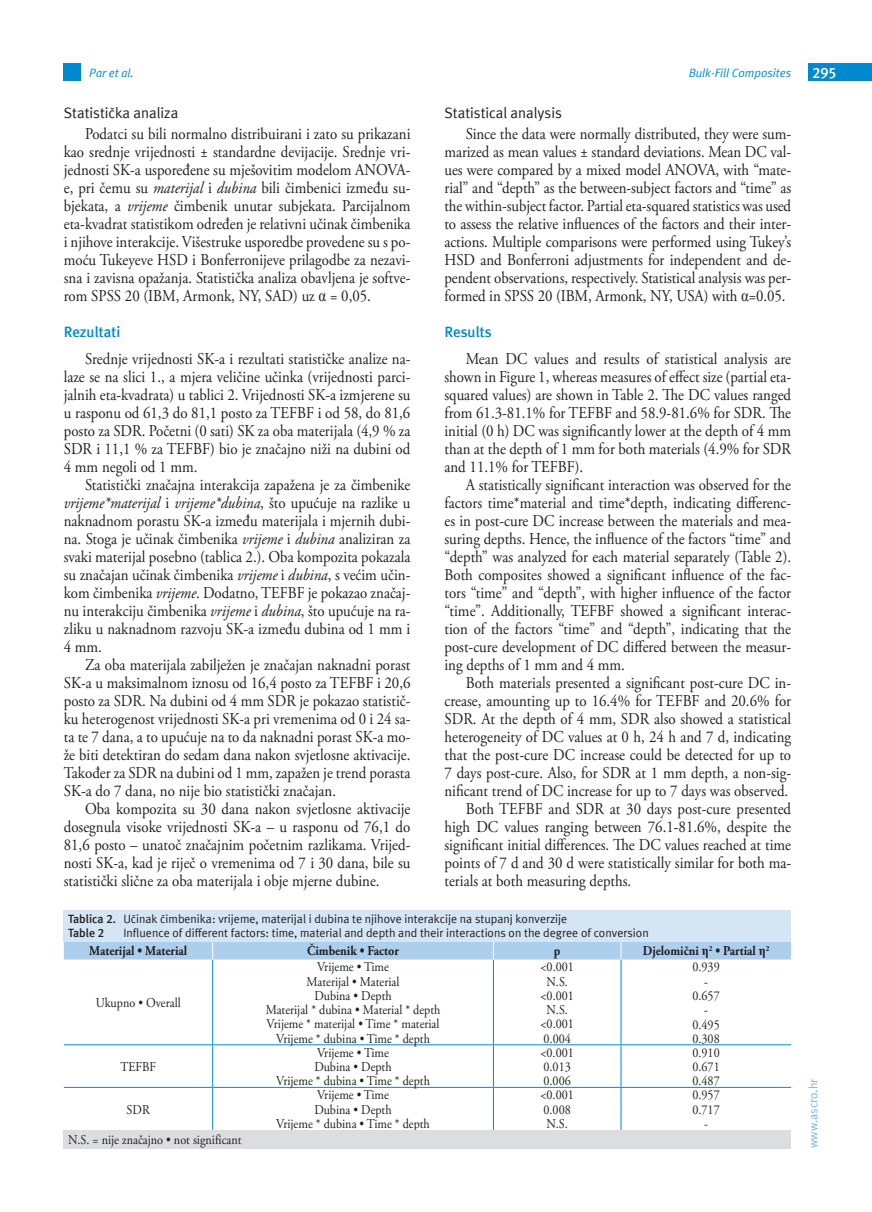
<style>
.page{position:relative;width:872px;height:1212px;background:#fff}
.page>*{position:absolute;margin:0;border:0;box-sizing:border-box;transform-origin:0 0}
.t1{font:16.5px/18px "Adobe Garamond Pro";color:#231f20;text-align:justify;scale:.9 1}
.t2{font:15px "Meta ASC";color:#231f20}
.t3{font:700 15px "Meta ASC";color:#0089cf}
.t4{font:700 15px "Meta ASC";color:#fff}
.t5{font:13.5px/14.2px "Adobe Garamond Pro";color:#231f20;text-align:center;scale:.9 1}
.t6{font:700 13.5px "Adobe Garamond Pro";color:#231f20;scale:.9 1}
.t7{font:12px/13.5px "Meta ASC";color:#231f20}
.t8{font:italic 12px "Meta ASC";color:#0089cf}
.t9{font:12px "Meta ASC";color:#77b6e4}
.s1{font-family:"Times New Roman"}
.s2{font-style:italic}
.s3{font-weight:700}
</style>
<div class="page">
<div style="left:64px;top:64px;width:17px;height:17px;background:#0089cf"></div>
<div style="left:808px;top:64px;width:64px;height:17px;background:#0089cf"></div>
<hr style="left:212px;top:959px;width:1px;height:85px;background:#0089cf">
<hr style="left:493px;top:959px;width:1px;height:85px;background:#0089cf">
<hr style="left:620px;top:959px;width:1px;height:85px;background:#0089cf">
<hr style="left:64px;top:1044px;width:149px;height:1px;background:#0089cf">
<hr style="left:213px;top:1044px;width:280px;height:1px;background:#0089cf">
<hr style="left:212px;top:1045px;width:1px;height:42px;background:#0089cf">
<hr style="left:493px;top:1044px;width:128px;height:1px;background:#0089cf">
<hr style="left:493px;top:1045px;width:1px;height:42px;background:#0089cf">
<hr style="left:621px;top:1044px;width:170px;height:1px;background:#0089cf">
<hr style="left:620px;top:1045px;width:1px;height:42px;background:#0089cf">
<hr style="left:64px;top:1087px;width:149px;height:1px;background:#0089cf">
<hr style="left:213px;top:1087px;width:280px;height:1px;background:#0089cf">
<hr style="left:212px;top:1088px;width:1px;height:42px;background:#0089cf">
<hr style="left:493px;top:1087px;width:128px;height:1px;background:#0089cf">
<hr style="left:493px;top:1088px;width:1px;height:42px;background:#0089cf">
<hr style="left:621px;top:1087px;width:170px;height:1px;background:#0089cf">
<hr style="left:620px;top:1088px;width:1px;height:42px;background:#0089cf">
<div style="left:64px;top:941px;width:727px;height:18px;background:#accfed"></div>
<div style="left:64px;top:910px;width:727px;height:31px;background:#d4e6f6"></div>
<div style="left:64px;top:1130px;width:727px;height:18px;background:#dcdddf"></div>
<p class="t8" style="left:89px;top:66px;width:46px">Par et al.</p>
<p class="t8" style="left:688px;top:66px;width:104px">Bulk-Fill Composites</p>
<p class="t4" style="left:812px;top:64px;width:26px">295</p>
<p class="t2" style="left:444px;top:104px;width:119px">Statistical analysis</p>
<p class="t1" style="left:444px;top:125px;width:387px;text-indent:21px">Since the data were normally distributed, they were sum&shy;marized as mean values ± standard deviations. Mean DC val&shy;ues were compared by a mixed model ANOVA, with “mate&shy;rial” and “depth” as the between-subject factors and “time” as the within-subject factor. Partial eta-squared statistics was used to assess the relative influences of the factors and their inter&shy;actions. Multiple comparisons were performed using Tukey’s HSD and Bonferroni adjustments for independent and de&shy;pendent observations, respectively. Statistical analysis was per&shy;formed in SPSS 20 (IBM, Armonk, NY, USA) with <span class="s1">α</span>=0.05.</p>
<p class="t3" style="left:444px;top:323px;width:49px">Results</p>
<p class="t1" style="left:444px;top:350px;width:387px;text-indent:21px">Mean DC values and results of statistical analysis are shown in Figure 1, whereas measures of effect size (partial eta&shy;squared values) are shown in Table 2. The DC values ranged from 61.3-81.1% for TEFBF and 58.9-81.6% for SDR. The initial (0 h) DC was significantly lower at the depth of 4 mm than at the depth of 1 mm for both materials (4.9% for SDR and 11.1% for TEFBF).</p>
<p class="t1" style="left:444px;top:476px;width:387px;text-indent:21px">A statistically significant interaction was observed for the factors time*material and time*depth, indicating differenc&shy;es in post-cure DC increase between the materials and mea&shy;suring depths. Hence, the influence of the factors “time” and “depth” was analyzed for each material separately (Table 2).<br>Both composites showed a significant influence of the fac&shy;tors “time” and “depth”, with higher influence of the factor “time”. Additionally, TEFBF showed a significant interac&shy;tion of the factors “time” and “depth”, indicating that the post-cure development of DC differed between the measur&shy;ing depths of 1 mm and 4 mm.</p>
<p class="t1" style="left:466px;top:674px;width:363px">Both materials presented a significant post-cure DC in-</p>
<p class="t1" style="left:444px;top:692px;width:387px">crease, amounting up to 16.4% for TEFBF and 20.6% for</p>
<p class="t1" style="left:444px;top:710px;width:387px">SDR. At the depth of 4 mm, SDR also showed a statistical</p>
<p class="t1" style="left:444px;top:728px;width:387px">heterogeneity of DC values at 0 h, 24 h and 7 d, indicating</p>
<p class="t1" style="left:444px;top:746px;width:386px">that the post-cure DC increase could be detected for up to</p>
<p class="t1" style="left:444px;top:764px;width:387px">7 days post-cure. Also, for SDR at 1 mm depth, a non-sig-</p>
<p class="t1" style="left:444px;top:782px;width:383px">nificant trend of DC increase for up to 7 days was observed.</p>
<p class="t1" style="left:466px;top:800px;width:363px">Both TEFBF and SDR at 30 days post-cure presented</p>
<p class="t1" style="left:444px;top:818px;width:387px">high DC values ranging between 76.1-81.6%, despite the</p>
<p class="t1" style="left:444px;top:836px;width:386px">significant initial differences. The DC values reached at time</p>
<p class="t1" style="left:444px;top:854px;width:387px">points of 7 d and 30 d were statistically similar for both ma-</p>
<p class="t1" style="left:444px;top:872px;width:209px">terials at both measuring depths.</p>
<p class="t2" style="left:64px;top:104px;width:116px">Statistička analiza</p>
<p class="t1" style="left:64px;top:125px;width:387px;text-indent:21px">Podatci su bili normalno distribuirani i zato su prikazani kao srednje vrijednosti ± standardne devijacije. Srednje vri&shy;jednosti SK-a uspoređene su mješovitim modelom ANOVA&shy;e, pri čemu su <span class="s2">materijal</span> i <span class="s2">dubina</span> bili čimbenici između su&shy;bjekata, a <span class="s2">vrijeme</span> čimbenik unutar subjekata. Parcijalnom eta-kvadrat statistikom određen je relativni učinak čimbenika i njihove interakcije. Višestruke usporedbe provedene su s po&shy;moću Tukeyeve HSD i Bonferronijeve prilagodbe za nezavi&shy;sna i zavisna opažanja. Statistička analiza obavljena je softve&shy;rom SPSS 20 (IBM, Armonk, NY, SAD) uz <span class="s1">α</span> = 0,05.</p>
<p class="t3" style="left:64px;top:323px;width:58px">Rezultati</p>
<p class="t1" style="left:64px;top:350px;width:387px;text-indent:21px">Srednje vrijednosti SK-a i rezultati statističke analize na&shy;laze se na slici 1., a mjera veličine učinka (vrijednosti parci&shy;jalnih eta-kvadrata) u tablici 2. Vrijednosti SK-a izmjerene su u rasponu od 61,3 do 81,1 posto za TEFBF i od 58, do 81,6 posto za SDR. Početni (0 sati) SK za oba materijala (4,9 % za SDR i 11,1 % za TEFBF) bio je značajno niži na dubini od 4 mm negoli od 1 mm.</p>
<p class="t1" style="left:64px;top:476px;width:387px;text-indent:21px">Statistički značajna interakcija zapažena je za čimbenike <span class="s2">vrijeme*materijal</span> i <span class="s2">vrijeme*dubina</span>, što upućuje na razlike u naknadnom porastu SK-a između materijala i mjernih dubi&shy;na. Stoga je učinak čimbenika <span class="s2">vrijeme</span> i <span class="s2">dubina</span> analiziran za svaki materijal posebno (tablica 2.). Oba kompozita pokazala su značajan učinak čimbenika <span class="s2">vrijeme</span> i <span class="s2">dubina</span>, s većim učin&shy;kom čimbenika <span class="s2">vrijeme</span>. Dodatno, TEFBF je pokazao značaj&shy;nu interakciju čimbenika <span class="s2">vrijeme</span> i <span class="s2">dubina</span>, što upućuje na ra&shy;zliku u naknadnom razvoju SK-a između dubina od 1 mm i 4 mm.</p>
<p class="t1" style="left:64px;top:656px;width:387px;text-indent:21px">Za oba materijala zabilježen je značajan naknadni porast SK-a u maksimalnom iznosu od 16,4 posto za TEFBF i 20,6 posto za SDR. Na dubini od 4 mm SDR je pokazao statistič&shy;ku heterogenost vrijednosti SK-a pri vremenima od 0 i 24 sa&shy;ta te 7 dana, a to upućuje na to da naknadni porast SK-a mo&shy;že biti detektiran do sedam dana nakon svjetlosne aktivacije.<br>Također za SDR na dubini od 1 mm, zapažen je trend porasta SK-a do 7 dana, no nije bio statistički značajan.</p>
<p class="t1" style="left:64px;top:800px;width:387px;text-indent:21px">Oba kompozita su 30 dana nakon svjetlosne aktivacije dosegnula visoke vrijednosti SK-a – u rasponu od 76,1 do 81,6 posto – unatoč značajnim početnim razlikama. Vrijed&shy;nosti SK-a, kad je riječ o vremenima od 7 i 30 dana, bile su statistički slične za oba materijala i obje mjerne dubine.</p>
<p class="t7" style="left:68px;top:912px;width:501px"><span class="s3">Tablica 2.</span> Učinak čimbenika: vrijeme, materijal i dubina te njihove interakcije na stupanj konverzije<br><span class="s3">Table 2</span></p>
<p class="t7" style="left:123px;top:926px;width:527px">Influence of different factors: time, material and depth and their interactions on the degree of conversion</p>
<p class="t6" style="left:89px;top:943px;width:111px">Materijal • Material</p>
<p class="t6" style="left:307px;top:943px;width:103px">Čimbenik • Factor</p>
<p class="t6" style="left:554px;top:943px;width:9px">p</p>
<p class="t6" style="left:642px;top:943px;width:142px">Djelomični <span class="s1">η</span><sup>2</sup> • Partial <span class="s1">η</span><sup>2</sup></p>
<p class="t5" style="left:96px;top:996px;width:96px">Ukupno • Overall</p>
<p class="t5" style="left:266px;top:960px;width:195px">Vrijeme • Time<br>Materijal • Material<br>Dubina • Depth<br>Materijal * dubina • Material * depth<br>Vrijeme * materijal • Time * material<br>Vrijeme * dubina • Time * depth</p>
<p class="t5" style="left:540px;top:960px;width:39px">&lt;0.001<br>N.S. &lt;0.001<br>N.S. &lt;0.001<br>0.004</p>
<p class="t5" style="left:692px;top:960px;width:32px">0.939 -<br>0.657 -<br>0.495<br>0.308</p>
<p class="t5" style="left:276px;top:1046px;width:172px">Vrijeme • Time<br>Dubina • Depth<br>Vrijeme * dubina • Time * depth</p>
<p class="t5" style="left:540px;top:1046px;width:39px;text-align:left">&lt;0.001<br>0.013<br>0.006</p>
<p class="t5" style="left:692px;top:1046px;width:32px;text-align:justify">0.910<br>0.671<br>0.487</p>
<p class="t5" style="left:120px;top:1060px;width:41px">TEFBF</p>
<p class="t5" style="left:276px;top:1088px;width:172px">Vrijeme • Time<br>Dubina • Depth<br>Vrijeme * dubina • Time * depth</p>
<p class="t5" style="left:540px;top:1088px;width:39px;text-align:left">&lt;0.001<br>0.008<br>N.S.</p>
<p class="t5" style="left:692px;top:1088px;width:32px">0.957<br>0.717 -</p>
<p class="t5" style="left:127px;top:1103px;width:27px">SDR</p>
<p class="t5" style="left:68px;top:1133px;width:194px">N.S. = nije značajno • not significant</p>
<p class="t9" style="left:806px;top:1148px;width:71px;rotate:-90deg">www.ascro.hr</p>
</div>
